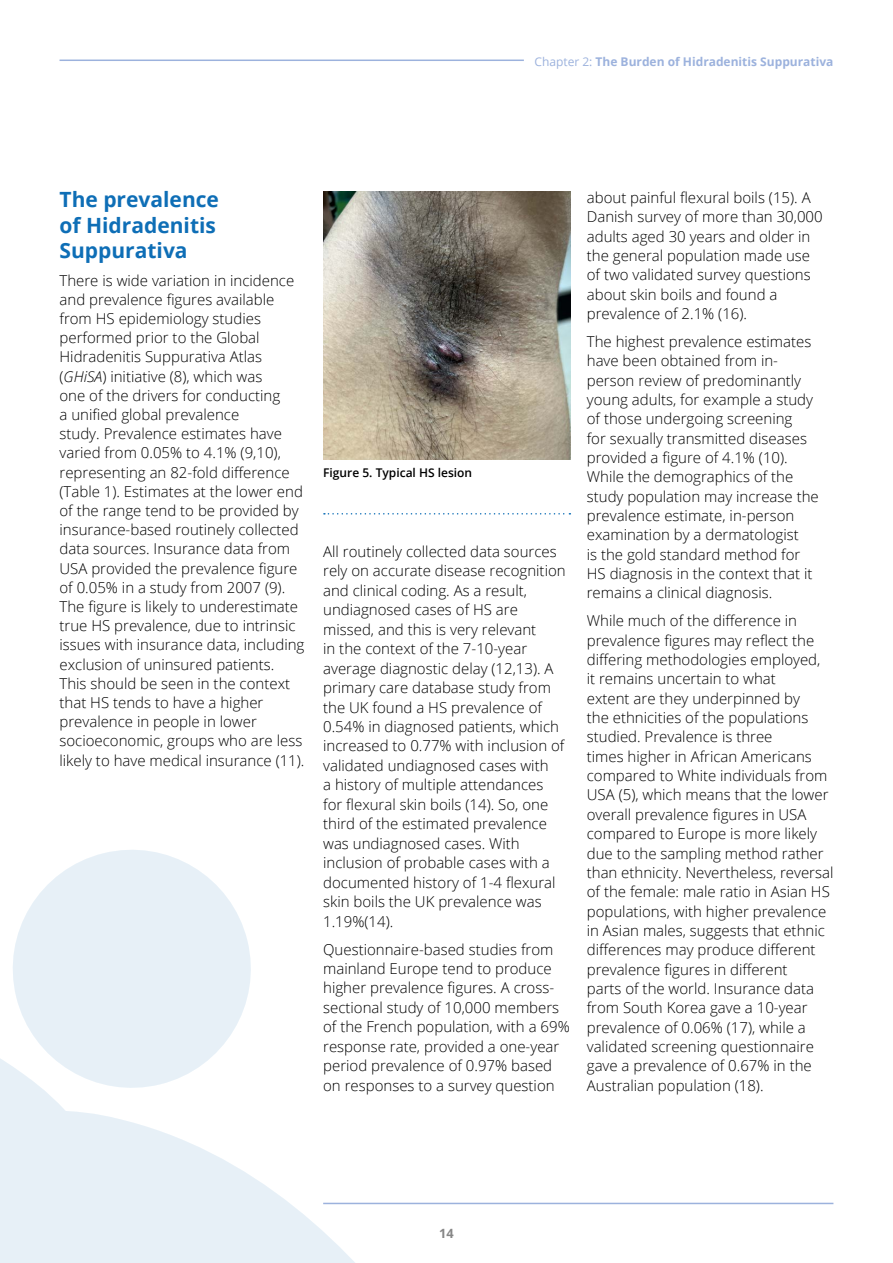
<style>
.page{position:relative;width:893px;height:1263px;background:#fff}
.page>*{position:absolute;margin:0;border:0;box-sizing:border-box;transform-origin:0 0}
.body___sub_big{font:700 21px/25.2px "Open Sans";color:#0e6eb6}
.body{font:300 15px/19.4px "Open Sans";color:#000}
.t1{font:700 12.75px "Open Sans";color:#878787}
.t2{font:700 12px "Open Sans";color:#9cb2dd}
.t3{font:600 12px "Open Sans";color:#000}
.s1{font-weight:400}
.s2{font-style:italic}
</style>
<div class="page">
<svg style="left:30px;top:850px;width:203px;height:57px;fill:#e7f0f7"></svg>
<svg style="left:0;top:907px;width:518px;height:356px"></svg>
<img style="left:323px;top:191px;width:247px;height:268px">
<svg style="left:324px;top:513px;width:246px;height:1px"></svg>
<hr style="left:323px;top:1203px;width:510px;height:1px;background:#9cb2dd">
<hr style="left:60px;top:60px;width:464px;height:1px;background:#9cb2dd">
<p class="t2" style="left:534px;top:53px;width:300px"><span class="s1">Chapter 2:</span> The Burden of Hidradenitis Suppurativa</p>
<p class="body___sub_big" style="left:60px;top:187px;width:161px">The prevalence of Hidradenitis<br>Suppurativa</p>
<p class="body" style="left:60px;top:270px;width:246px">There is wide variation in incidence and prevalence figures available from HS epidemiology studies performed prior to the Global Hidradenitis Suppurativa Atlas (<span class="s2">GHiSA</span>) initiative (8), which was<br>one of the drivers for conducting<br>a unified global prevalence<br>study. Prevalence estimates have varied from 0.05% to 4.1% (9,10), representing an 82-fold difference (Table 1). Estimates at the lower end of the range tend to be provided by insurance-based routinely collected data sources. Insurance data from USA provided the prevalence figure of 0.05% in a study from 2007 (9).<br>The figure is likely to underestimate true HS prevalence, due to intrinsic issues with insurance data, including exclusion of uninsured patients.<br>This should be seen in the context that HS tends to have a higher prevalence in people in lower socioeconomic, groups who are less likely to have medical insurance (11).</p>
<p class="t3" style="left:323px;top:464px;width:151px">Figure 5. Typical HS lesion</p>
<p class="body" style="left:323px;top:541px;width:244px">All routinely collected data sources rely on accurate disease recognition and clinical coding. As a result, undiagnosed cases of HS are missed, and this is very relevant<br>in the context of the 7-10-year average diagnostic delay (12,13). A primary care database study from the UK found a HS prevalence of<br>0.54% in diagnosed patients, which increased to 0.77% with inclusion of validated undiagnosed cases with<br>a history of multiple attendances for flexural skin boils (14). So, one third of the estimated prevalence was undiagnosed cases. With inclusion of probable cases with a documented history of 1-4 flexural skin boils the UK prevalence was<br>1.19%(14).</p>
<p class="body" style="left:323px;top:939px;width:248px">Questionnaire-based studies from mainland Europe tend to produce higher prevalence figures. A cross&shy;sectional study of 10,000 members of the French population, with a 69% response rate, provided a one-year period prevalence of 0.97% based on responses to a survey question</p>
<p class="body" style="left:587px;top:187px;width:237px">about painful flexural boils (15). A<br>Danish survey of more than 30,000 adults aged 30 years and older in the general population made use of two validated survey questions about skin boils and found a prevalence of 2.1% (16).</p>
<p class="body" style="left:587px;top:331px;width:233px">The highest prevalence estimates have been obtained from in&shy;person review of predominantly young adults, for example a study of those undergoing screening<br>for sexually transmitted diseases provided a figure of 4.1% (10).<br>While the demographics of the study population may increase the prevalence estimate, in-person examination by a dermatologist<br>is the gold standard method for<br>HS diagnosis in the context that it remains a clinical diagnosis.</p>
<p class="body" style="left:587px;top:611px;width:248px">While much of the difference in prevalence figures may reflect the differing methodologies employed,<br>it remains uncertain to what<br>extent are they underpinned by<br>the ethnicities of the populations studied. Prevalence is three<br>times higher in African Americans compared to White individuals from USA (5), which means that the lower overall prevalence figures in USA compared to Europe is more likely due to the sampling method rather than ethnicity. Nevertheless, reversal of the female: male ratio in Asian HS populations, with higher prevalence in Asian males, suggests that ethnic differences may produce different prevalence figures in different<br>parts of the world. Insurance data from South Korea gave a 10-year prevalence of 0.06% (17), while a validated screening questionnaire gave a prevalence of 0.67% in the Australian population (18).</p>
<p class="t1" style="left:439px;top:1224px;width:16px">14</p>
</div>
